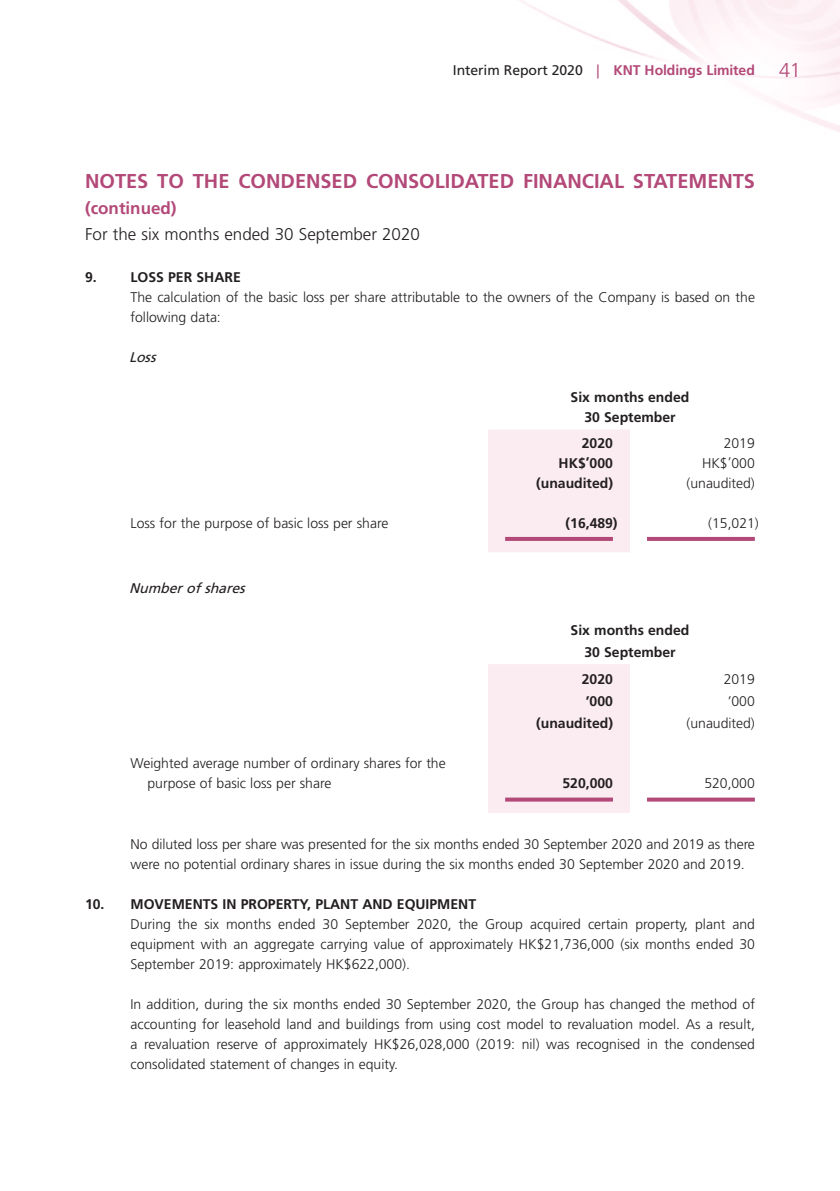
<style>
.page{position:relative;width:840px;height:1191px;background:#fff}
.page>*{position:absolute;margin:0;border:0;box-sizing:border-box;transform-origin:0 0}
.Heading_1{font:700 20px "Frutiger LT Std";color:#b34978}
.Body_Text{font:300 17px "Frutiger LT Std";color:#231f20}
.Heading_1-2{font:700 17px "Frutiger LT Std";color:#b34978}
.Notes{font:300 14px/20px "Frutiger LT Std";color:#231f20}
.Notes-2{font:700 14px "Frutiger LT Std";color:#231f20}
.Notes_HD1{font:700 14px "Frutiger LT Std";color:#231f20}
.t1{font:700 14px "Frutiger LT Std";letter-spacing:-.005em;color:#b34978}
.Notes_HD2{font:italic 14px "Frutiger LT Std";color:#231f20}
.s1{font-weight:400;color:#231f20}
.s2{font-weight:400}
.s3{font-weight:300;font-size:20px}
</style>
<div class="page">
<img style="left:519px;top:0;width:320px;height:813px">
<div style="left:488px;top:429px;width:141px;height:123px;background:#fbecf1"></div>
<hr style="left:505px;top:537px;width:107px;height:4px;background:#b34978">
<hr style="left:646px;top:537px;width:108px;height:4px;background:#b34978">
<div style="left:488px;top:664px;width:141px;height:149px;background:#fbecf1"></div>
<svg style="left:505px;top:797px;width:107px;height:4px"></svg>
<svg style="left:646px;top:797px;width:108px;height:4px"></svg>
<p class="t1" style="left:452px;top:62px;width:349px"><span class="s1">Interim Report 2020</span> <span class="s2">|</span> KNT Holdings Limited <span class="s3">41</span></p>
<p class="Heading_1" style="left:85px;top:169px;width:671px">NOTES TO THE CONDENSED CONSOLIDATED FINANCIAL STATEMENTS</p>
<p class="Heading_1-2" style="left:85px;top:198px;width:93px">(continued)</p>
<p class="Body_Text" style="left:85px;top:224px;width:336px">For the six months ended 30 September 2020</p>
<p class="Notes_HD1" style="left:85px;top:269px;width:13px">9.</p>
<p class="Notes_HD1" style="left:130px;top:269px;width:112px">LOSS PER SHARE</p>
<p class="Notes" style="left:130px;top:287px;width:625px">The calculation of the basic loss per share attributable to the owners of the Company is based on the following data:</p>
<p class="Notes_HD2" style="left:129px;top:349px;width:32px">Loss</p>
<p class="Notes-2" style="left:570px;top:389px;width:120px">Six months ended</p>
<p class="Notes-2" style="left:584px;top:409px;width:93px">30 September</p>
<p class="Notes-2" style="left:581px;top:435px;width:33px">2020</p>
<p class="Notes" style="left:723px;top:433px;width:33px">2019</p>
<p class="Notes-2" style="left:558px;top:455px;width:56px">HK$’000</p>
<p class="Notes" style="left:701px;top:453px;width:54px">HK$’000</p>
<p class="Notes-2" style="left:536px;top:475px;width:78px">(unaudited)</p>
<p class="Notes" style="left:686px;top:473px;width:70px">(unaudited)</p>
<p class="Notes" style="left:130px;top:513px;width:259px">Loss for the purpose of basic loss per share</p>
<p class="Notes-2" style="left:565px;top:515px;width:53px">(16,489)</p>
<p class="Notes" style="left:708px;top:513px;width:52px">(15,021)</p>
<p class="Notes_HD2" style="left:129px;top:579px;width:121px">Numberofshares</p>
<p class="Notes" style="left:147px;top:754px;width:299px;text-indent:-17px">Weighted average number of ordinary shares for the purpose of basic loss per share</p>
<p class="Notes-2" style="left:570px;top:621px;width:120px">Six months ended</p>
<p class="Notes-2" style="left:584px;top:643px;width:93px">30 September</p>
<p class="Notes-2" style="left:581px;top:671px;width:33px">2020</p>
<p class="Notes" style="left:723px;top:670px;width:33px">2019</p>
<p class="Notes-2" style="left:585px;top:693px;width:29px">’000</p>
<p class="Notes" style="left:727px;top:692px;width:29px">’000</p>
<p class="Notes-2" style="left:536px;top:715px;width:78px">(unaudited)</p>
<p class="Notes" style="left:686px;top:714px;width:70px">(unaudited)</p>
<p class="Notes-2" style="left:562px;top:775px;width:52px">520,000</p>
<p class="Notes" style="left:704px;top:774px;width:52px">520,000</p>
<p class="Notes" style="left:130px;top:834px;width:625px">No diluted loss per share was presented for the six months ended 30 September 2020 and 2019 as there were no potential ordinary shares in issue during the six months ended 30 September 2020 and 2019.</p>
<p class="Notes_HD1" style="left:85px;top:896px;width:392px">10. MOVEMENTS IN PROPERTY, PLANT AND EQUIPMENT</p>
<p class="Notes" style="left:130px;top:914px;width:625px;text-align:justify">During the six months ended 30 September 2020, the Group acquired certain property, plant and equipment with an aggregate carrying value of approximately HK$21,736,000 (six months ended 30<br>September 2019: approximately HK$622,000).</p>
<p class="Notes" style="left:130px;top:994px;width:625px;text-align:justify">In addition, during the six months ended 30 September 2020, the Group has changed the method of accounting for leasehold land and buildings from using cost model to revaluation model. As a result, a revaluation reserve of approximately HK$26,028,000 (2019: nil) was recognised in the condensed consolidated statement of changes in equity.</p>
</div>
